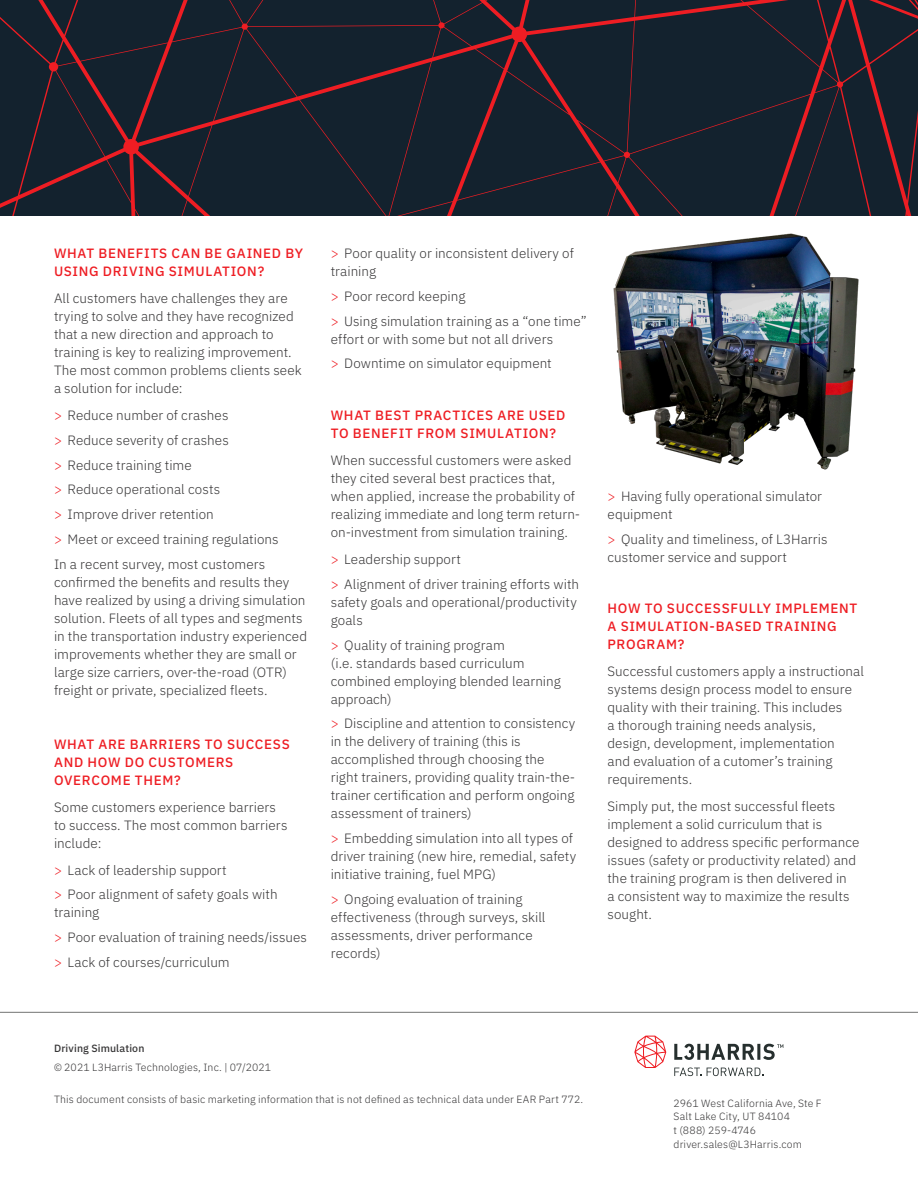
<style>
.page{position:relative;width:918px;height:1188px;background:#fff}
.page>*{position:absolute;margin:0;border:0;box-sizing:border-box;transform-origin:0 0}
.H3__RED____Plex_Sans{font:300 13.5px/18px "IBM Plex Sans";letter-spacing:.005em;color:#363536}
.BODY___Plex_Sans_Lig{font:300 13.5px/18px "IBM Plex Sans";letter-spacing:.005em;color:#363536}
.H3__RED____Plex_Sans-2{font:500 13.5px/18px "IBM Plex Sans";letter-spacing:.05em;color:#ee1d23}
.BOILERPLATE___Plex_S{font:300 10.5px/13.5px "IBM Plex Sans";letter-spacing:.015em;color:#363536}
.Sell_Sheet_Title___P{font:500 10.5px "IBM Plex Sans";letter-spacing:.015em;color:#363536}
.s1{color:#ee1d23}
</style>
<div class="page">
<hr style="left:0;top:1012px;width:918px;height:1px;background:#737473">
<img style="left:613px;top:234px;width:246px;height:236px">
<svg style="left:0;top:0;width:918px;height:216px;background:#1f212d"></svg>
<svg style="left:634px;top:1036px;width:32px;height:32px"></svg>
<svg style="left:674px;top:1044px;width:109px;height:16px"></svg>
<svg style="left:674px;top:1068px;width:27px;height:8px"></svg>
<svg style="left:707px;top:1068px;width:56px;height:8px"></svg>
<p class="H3__RED____Plex_Sans-2" style="left:54px;top:243px;width:251px">WHAT BENEFITS CAN BE GAINED BY<br>USING DRIVING SIMULATION?</p>
<p class="BODY___Plex_Sans_Lig" style="left:54px;top:288px;width:249px">All customers have challenges they are trying to solve and they have recognized that a new direction and approach to training is key to realizing improvement.<br>The most common problems clients seek a solution for include:</p>
<p class="H3__RED____Plex_Sans" style="left:54px;top:405px;width:176px"><span class="s1">&gt;</span> Reduce number of crashes</p>
<p class="H3__RED____Plex_Sans" style="left:54px;top:430px;width:176px"><span class="s1">&gt;</span> Reduce severity of crashes</p>
<p class="H3__RED____Plex_Sans" style="left:54px;top:455px;width:139px"><span class="s1">&gt;</span> Reduce training time</p>
<p class="H3__RED____Plex_Sans" style="left:54px;top:479px;width:168px"><span class="s1">&gt;</span> Reduce operational costs</p>
<p class="H3__RED____Plex_Sans" style="left:54px;top:504px;width:161px"><span class="s1">&gt;</span> Improve driver retention</p>
<p class="H3__RED____Plex_Sans" style="left:54px;top:529px;width:226px"><span class="s1">&gt;</span> Meet or exceed training regulations</p>
<p class="H3__RED____Plex_Sans" style="left:54px;top:554px;width:255px">In a recent survey, most customers confirmed the benefits and results they have realized by using a driving simulation solution. Fleets of all types and segments in the transportation industry experienced improvements whether they are small or large size carriers, over-the-road (OTR) freight or private, specialized fleets.</p>
<p class="H3__RED____Plex_Sans-2" style="left:54px;top:734px;width:237px">WHAT ARE BARRIERS TO SUCCESS<br>AND HOW DO CUSTOMERS<br>OVERCOME THEM?</p>
<p class="BODY___Plex_Sans_Lig" style="left:54px;top:797px;width:235px">Some customers experience barriers to success. The most common barriers include:</p>
<p class="H3__RED____Plex_Sans" style="left:54px;top:860px;width:174px"><span class="s1">&gt;</span> Lack of leadership support</p>
<p class="H3__RED____Plex_Sans" style="left:54px;top:884px;width:225px"><span class="s1">&gt;</span> Poor alignment of safety goals with training</p>
<p class="H3__RED____Plex_Sans" style="left:54px;top:927px;width:255px"><span class="s1">&gt;</span> Poor evaluation of training needs/issues</p>
<p class="H3__RED____Plex_Sans" style="left:54px;top:952px;width:177px"><span class="s1">&gt;</span> Lack of courses/curriculum</p>
<p class="H3__RED____Plex_Sans" style="left:331px;top:243px;width:245px"><span class="s1">&gt;</span> Poor quality or inconsistent delivery of training</p>
<p class="H3__RED____Plex_Sans" style="left:331px;top:286px;width:136px"><span class="s1">&gt;</span> Poor record keeping</p>
<p class="H3__RED____Plex_Sans" style="left:331px;top:311px;width:258px"><span class="s1">&gt;</span> Using simulation training as a “one time” effort or with some but not all drivers</p>
<p class="H3__RED____Plex_Sans" style="left:331px;top:353px;width:223px"><span class="s1">&gt;</span> Downtime on simulator equipment</p>
<p class="H3__RED____Plex_Sans-2" style="left:331px;top:405px;width:236px">WHAT BEST PRACTICES ARE USED<br>TO BENEFIT FROM SIMULATION?</p>
<p class="BODY___Plex_Sans_Lig" style="left:331px;top:450px;width:251px">When successful customers were asked they cited several best practices that, when applied, increase the probability of realizing immediate and long term return&shy;on-investment from simulation training.</p>
<p class="H3__RED____Plex_Sans" style="left:331px;top:549px;width:132px"><span class="s1">&gt;</span> Leadership support</p>
<p class="H3__RED____Plex_Sans" style="left:331px;top:574px;width:250px"><span class="s1">&gt;</span> Alignment of driver training efforts with safety goals and operational/productivity goals</p>
<p class="H3__RED____Plex_Sans" style="left:331px;top:635px;width:232px"><span class="s1">&gt;</span> Quality of training program<br>(i.e. standards based curriculum combined employing blended learning approach)</p>
<p class="H3__RED____Plex_Sans" style="left:331px;top:713px;width:246px"><span class="s1">&gt;</span> Discipline and attention to consistency in the delivery of training (this is accomplished through choosing the right trainers, providing quality train-the&shy;trainer certification and perform ongoing assessment of trainers)</p>
<p class="H3__RED____Plex_Sans" style="left:331px;top:828px;width:247px"><span class="s1">&gt;</span> Embedding simulation into all types of driver training (new hire, remedial, safety initiative training, fuel MPG)</p>
<p class="H3__RED____Plex_Sans" style="left:331px;top:889px;width:216px"><span class="s1">&gt;</span> Ongoing evaluation of training effectiveness (through surveys, skill assessments, driver performance records)</p>
<p class="H3__RED____Plex_Sans" style="left:608px;top:486px;width:216px"><span class="s1">&gt;</span> Having fully operational simulator equipment</p>
<p class="H3__RED____Plex_Sans" style="left:608px;top:529px;width:222px"><span class="s1">&gt;</span> Quality and timeliness, of L3Harris customer service and support</p>
<p class="H3__RED____Plex_Sans-2" style="left:608px;top:598px;width:251px">HOW TO SUCCESSFULLY IMPLEMENT<br>A SIMULATION-BASED TRAINING<br>PROGRAM?</p>
<p class="BODY___Plex_Sans_Lig" style="left:608px;top:661px;width:258px">Successful customers apply a instructional systems design process model to ensure quality with their training. This includes<br>a thorough training needs analysis,<br>design, development, implementation<br>and evaluation of a cutomer’s training requirements.</p>
<p class="BODY___Plex_Sans_Lig" style="left:608px;top:796px;width:254px">Simply put, the most successful fleets implement a solid curriculum that is designed to address specific performance issues (safety or productivity related) and the training program is then delivered in<br>a consistent way to maximize the results sought.</p>
<p class="Sell_Sheet_Title___P" style="left:54px;top:1040px;width:92px">Driving Simulation</p>
<p class="BOILERPLATE___Plex_S" style="left:54px;top:1059px;width:219px">© 2021 L3Harris Technologies, Inc. | 07/2021</p>
<p class="BOILERPLATE___Plex_S" style="left:54px;top:1092px;width:531px">This document consists of basic marketing information that is not defined as technical data under EAR Part 772.</p>
<p class="BOILERPLATE___Plex_S" style="left:674px;top:1095px;width:150px">2961 West California Ave, Ste F<br>Salt Lake City, UT 84104</p>
<p class="BOILERPLATE___Plex_S" style="left:674px;top:1123px;width:130px">t (888) 259-4746 driver.sales@L3Harris.com</p>
</div>
